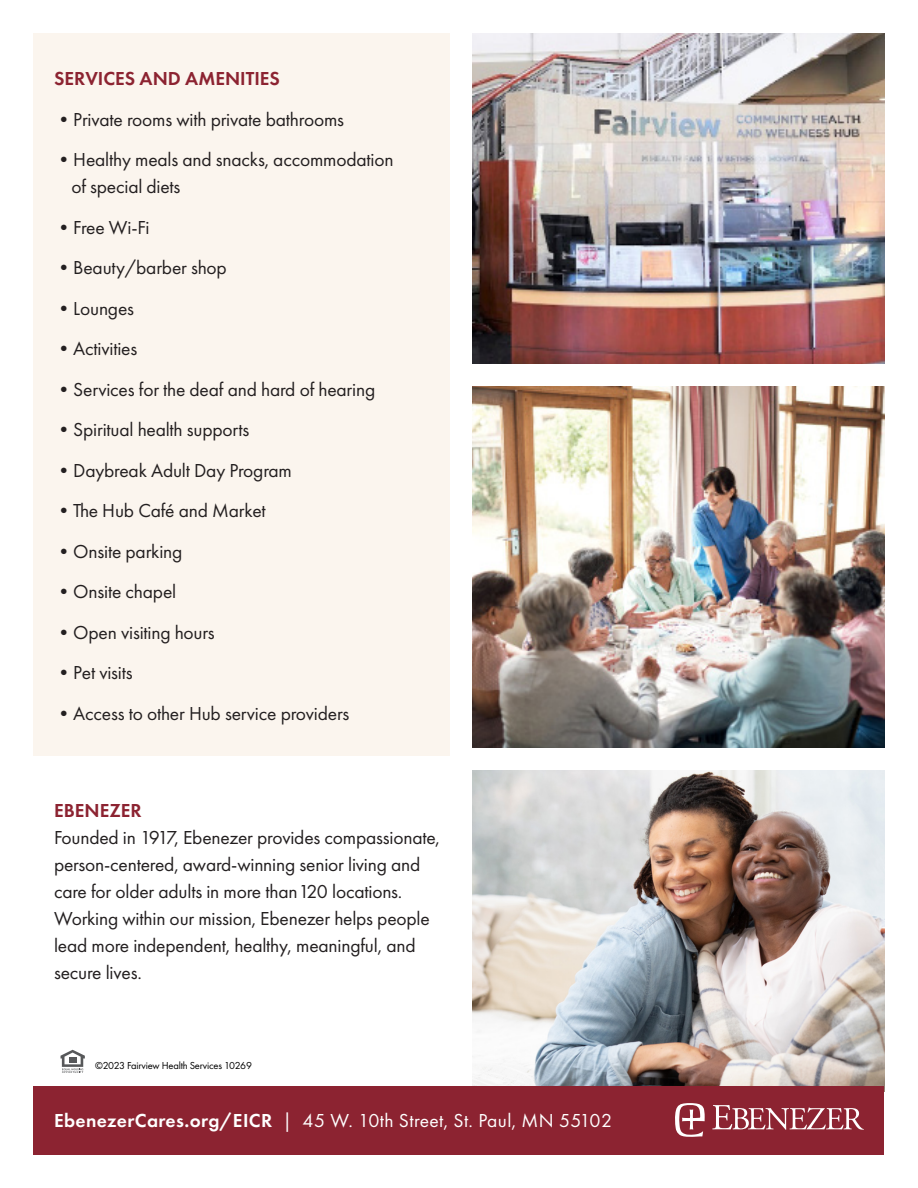
<style>
.page{position:relative;width:918px;height:1188px;background:#fff}
.page>*{position:absolute;margin:0;border:0;box-sizing:border-box;transform-origin:0 0}
.t1{font:19.5px/27px "Futura PT";letter-spacing:-.01em;color:#231f20}
.t2{font:19.5px "Futura PT";letter-spacing:.02em;color:#fff}
.t3{font:600 19.5px "Futura PT";color:#8c2331}
.t4{font:10.5px "Futura PT";letter-spacing:-.02em;color:#000}
.s1{font-weight:600;color:#8c2331}
.s2{font-weight:600}
</style>
<div class="page">
<div style="left:34px;top:34px;width:416px;height:722px;background:#fbf5ee"></div>
<svg style="left:61px;top:1050px;width:24px;height:23px"></svg>
<img style="left:472px;top:34px;width:412px;height:330px">
<img style="left:472px;top:386px;width:412px;height:362px">
<img style="left:472px;top:770px;width:412px;height:316px">
<div style="left:34px;top:1086px;width:850px;height:68px;background:#8c2331"></div>
<svg style="left:675px;top:1103px;width:30px;height:34px"></svg>
<svg style="left:712px;top:1105px;width:152px;height:25px"></svg>
<p class="t3" style="left:54px;top:66px;width:227px">SERVICES AND AMENITIES</p>
<p class="t1" style="left:54px;top:105px;width:292px">•Private rooms with private bathrooms</p>
<p class="t1" style="left:71px;top:146px;width:324px;text-indent:-17px">•Healthy meals and snacks, accommodation of special diets</p>
<p class="t1" style="left:54px;top:213px;width:97px">•Free Wi-Fi</p>
<p class="t1" style="left:54px;top:254px;width:174px">•Beauty/barber shop</p>
<p class="t1" style="left:54px;top:294px;width:82px">•Lounges</p>
<p class="t1" style="left:54px;top:335px;width:85px">•Activities</p>
<p class="t1" style="left:54px;top:375px;width:323px">•Services for the deaf and hard of hearing</p>
<p class="t1" style="left:54px;top:416px;width:197px">•Spiritual health supports</p>
<p class="t1" style="left:54px;top:456px;width:239px">•Daybreak Adult Day Program</p>
<p class="t1" style="left:54px;top:497px;width:213px">•The Hub Café and Market</p>
<p class="t1" style="left:54px;top:537px;width:130px">•Onsite parking</p>
<p class="t1" style="left:54px;top:578px;width:124px">•Onsite chapel</p>
<p class="t1" style="left:54px;top:618px;width:162px">•Open visiting hours</p>
<p class="t1" style="left:54px;top:659px;width:80px">•Pet visits</p>
<p class="t1" style="left:54px;top:699px;width:297px">•Access to other Hub service providers</p>
<p class="t1" style="left:54px;top:797px;width:388px"><span class="s1">EBENEZER<br></span>Founded in 1917, Ebenezer provides compassionate, person-centered, award-winning senior living and care for older adults in more than 120 locations.<br>Working within our mission, Ebenezer helps people lead more independent, healthy, meaningful, and secure lives.</p>
<p class="t4" style="left:95px;top:1060px;width:158px">©2023 Fairview Health Services 10269</p>
<p class="t2" style="left:54px;top:1109px;width:560px"><span class="s2">EbenezerCares.org/EICR</span> | 45 W. 10th Street, St. Paul, MN 55102</p>
</div>
